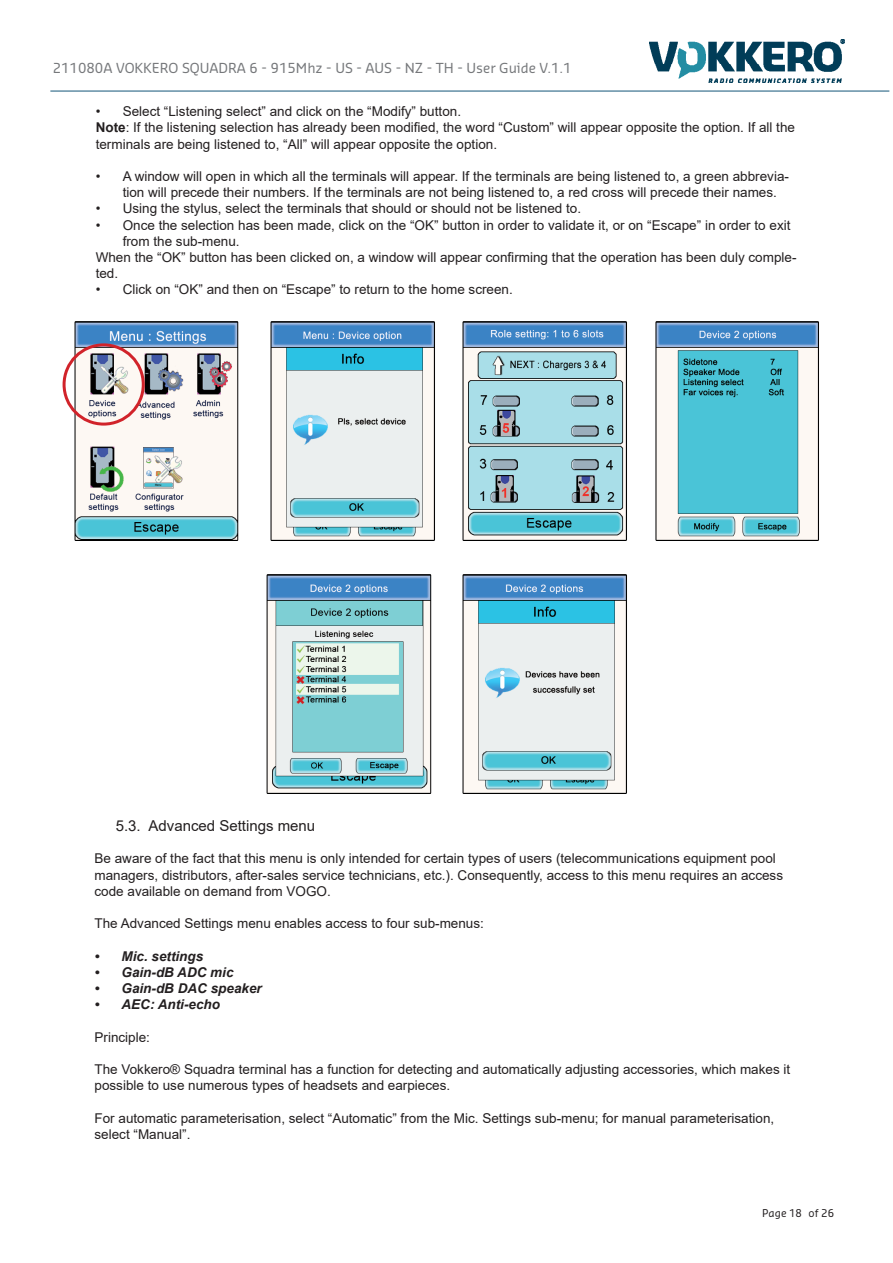
<style>
.page{position:relative;width:893px;height:1263px;background:#fff}
.page>*{position:absolute;margin:0;border:0;box-sizing:border-box;transform-origin:0 0}
.t1{font:15px "Arial";color:#231f20}
.t2{font:13.5px/16.2px "Arial";color:#231f20}
.t3{font:italic 700 13.5px "Arial";color:#231f20}
.t4{font:13.5px "Sansa Pro";color:#76787b}
.t5{font:10.5px "Sansa Pro";color:#231f20}
.s1{font-weight:700}
</style>
<div class="page">
<img style="left:649px;top:39px;width:195px;height:44px">
<hr style="left:50px;top:91px;width:839px;height:1px;background:#135679">
<img style="left:67px;top:321px;width:172px;height:220px">
<img style="left:270px;top:321px;width:165px;height:220px">
<img style="left:462px;top:321px;width:165px;height:220px">
<img style="left:655px;top:321px;width:164px;height:220px">
<img style="left:266px;top:574px;width:166px;height:220px">
<img style="left:462px;top:574px;width:165px;height:220px">
<div style="left:63px;top:343px;width:82px;height:83px;border:3px solid #d1232a;border-radius:50%"></div>
<p class="t4" style="left:53px;top:59px;width:520px">211080A VOKKERO SQUADRA 6 - 915Mhz - US - AUS - NZ - TH - User Guide V.1.1</p>
<p class="t2" style="left:96px;top:103px;width:701px">• Select “Listening select” and click on the “Modify” button.<br><span class="s1">Note</span>: If the listening selection has already been modified, the word “Custom” will appear opposite the option. If all the terminals are being listened to, “All” will appear opposite the option.</p>
<p class="t2" style="left:123px;top:168px;width:668px;text-indent:-27px">• A window will open in which all the terminals will appear. If the terminals are being listened to, a green abbrevia&shy;tion will precede their numbers. If the terminals are not being listened to, a red cross will precede their names.</p>
<p class="t2" style="left:96px;top:200px;width:487px">• Using the stylus, select the terminals that should or should not be listened to.</p>
<p class="t2" style="left:96px;top:217px;width:696px">• Once the selection has been made, click on the “OK” button in order to validate it, or on “Escape” in order to exit</p>
<p class="t2" style="left:123px;top:233px;width:119px">from the sub-menu.</p>
<p class="t2" style="left:96px;top:249px;width:702px">When the “OK” button has been clicked on, a window will appear confirming that the operation has been duly comple-</p>
<p class="t2" style="left:96px;top:265px;width:24px">ted.</p>
<p class="t2" style="left:96px;top:281px;width:419px">• Click on “OK” and then on “Escape” to return to the home screen.</p>
<p class="t1" style="left:116px;top:815px;width:201px">5.3. Advanced Settings menu</p>
<p class="t2" style="left:94px;top:850px;width:690px">Be aware of the fact that this menu is only intended for certain types of users (telecommunications equipment pool managers, distributors, after-sales service technicians, etc.). Consequently, access to this menu requires an access code available on demand from VOGO.</p>
<p class="t2" style="left:94px;top:915px;width:391px">The Advanced Settings menu enables access to four sub-menus:</p>
<p class="t3" style="left:94px;top:947px;width:110px">• Mic. settings</p>
<p class="t3" style="left:94px;top:963px;width:141px">• Gain-dB ADC mic</p>
<p class="t3" style="left:94px;top:979px;width:169px">• Gain-dB DAC speaker</p>
<p class="t3" style="left:94px;top:995px;width:127px">• AEC: Anti-echo</p>
<p class="t2" style="left:94px;top:1028px;width:57px">Principle:</p>
<p class="t2" style="left:94px;top:1061px;width:697px">The Vokkero® Squadra terminal has a function for detecting and automatically adjusting accessories, which makes it possible to use numerous types of headsets and earpieces.</p>
<p class="t2" style="left:94px;top:1109px;width:681px">For automatic parameterisation, select “Automatic” from the Mic. Settings sub-menu; for manual parameterisation, select “Manual”.</p>
<p class="t5" style="left:762px;top:1206px;width:74px">Page 18 of 26</p>
</div>
